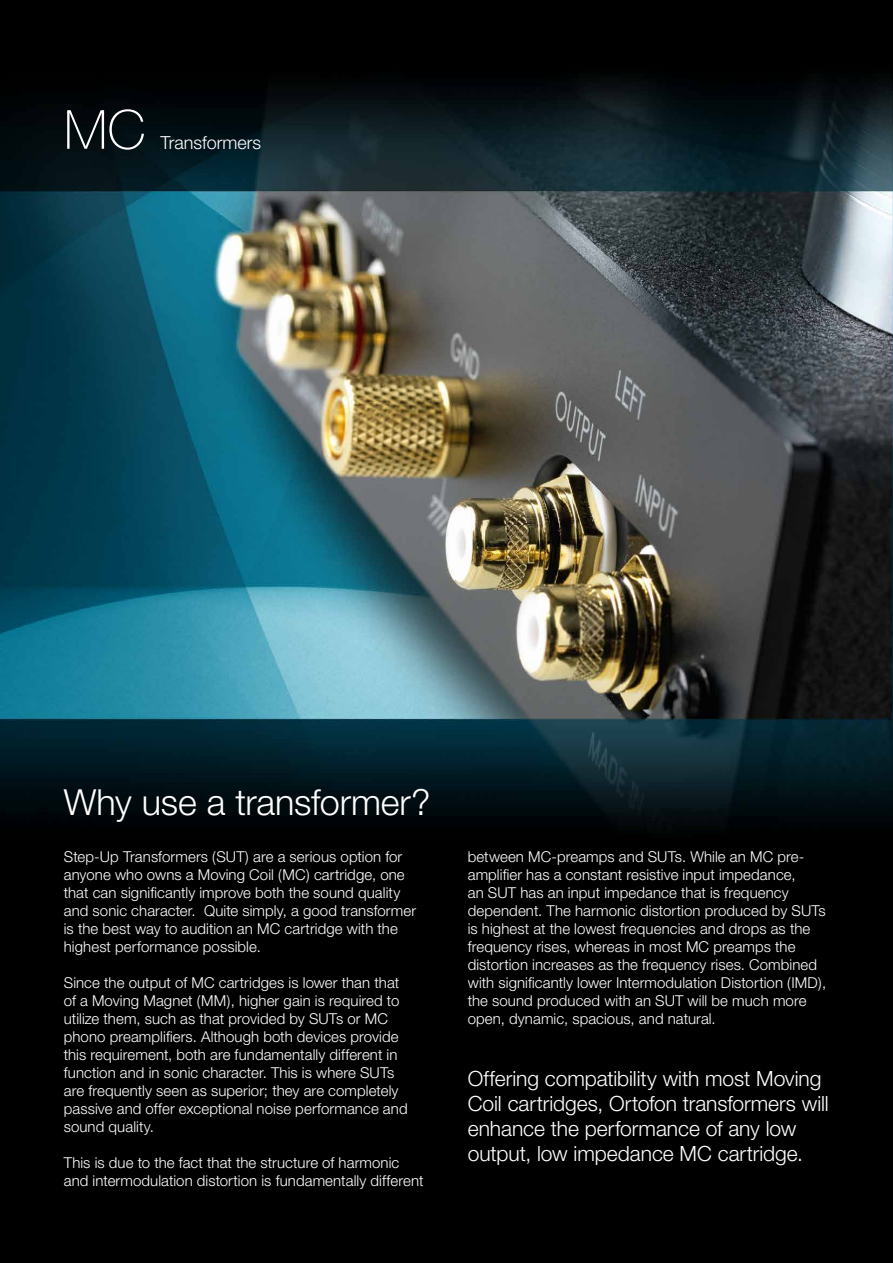
<style>
.page{position:relative;width:893px;height:1263px;background:#fff}
.page>*{position:absolute;margin:0;border:0;box-sizing:border-box;transform-origin:0 0}
.t1{font:100 54px "Helvetica Neue";color:#fff}
.t2{font:300 36px "Helvetica Neue";letter-spacing:-.005em;color:#fff}
.t3{font:300 21px/25.2px "Helvetica Neue";color:#fff}
.t4{font:300 18px "Helvetica Neue";color:#fff}
.t5{font:300 15px/18px "Helvetica Neue";letter-spacing:.005em;color:#fff}
</style>
<div class="page">
<img style="left:0;top:0;width:893px;height:1263px">
<h1 class="t1" style="left:64px;top:99px;width:83px">MC</h1>
<p class="t4" style="left:160px;top:131px;width:102px">Transformers</p>
<h2 class="t2" style="left:64px;top:780px;width:368px">Why use a transformer?</h2>
<p class="t5" style="left:64px;top:848px;width:354px">Step-Up Transformers (SUT) are a serious option for anyone who owns a Moving Coil (MC) cartridge, one that can significantly improve both the sound quality and sonic character. Quite simply, a good transformer is the best way to audition an MC cartridge with the highest performance possible.</p>
<p class="t5" style="left:64px;top:974px;width:345px">Since the output of MC cartridges is lower than that of a Moving Magnet (MM), higher gain is required to utilize them, such as that provided by SUTs or MC phono preamplifiers. Although both devices provide this requirement, both are fundamentally different in function and in sonic character. This is where SUTs are frequently seen as superior; they are completely passive and offer exceptional noise performance and sound quality.</p>
<p class="t5" style="left:64px;top:1154px;width:361px">This is due to the fact that the structure of harmonic and intermodulation distortion is fundamentally different</p>
<p class="t5" style="left:468px;top:848px;width:360px">between MC-preamps and SUTs. While an MC pre&shy;amplifier has a constant resistive input impedance,<br>an SUT has an input impedance that is frequency dependent. The harmonic distortion produced by SUTs is highest at the lowest frequencies and drops as the frequency rises, whereas in most MC preamps the distortion increases as the frequency rises. Combined with significantly lower Intermodulation Distortion (IMD), the sound produced with an SUT will be much more open, dynamic, spacious, and natural.</p>
<h3 class="t3" style="left:468px;top:1065px;width:363px">Offering compatibility with most Moving Coil cartridges, Ortofon transformers will enhance the performance of any low output, low impedance MC cartridge.</h3>
</div>
